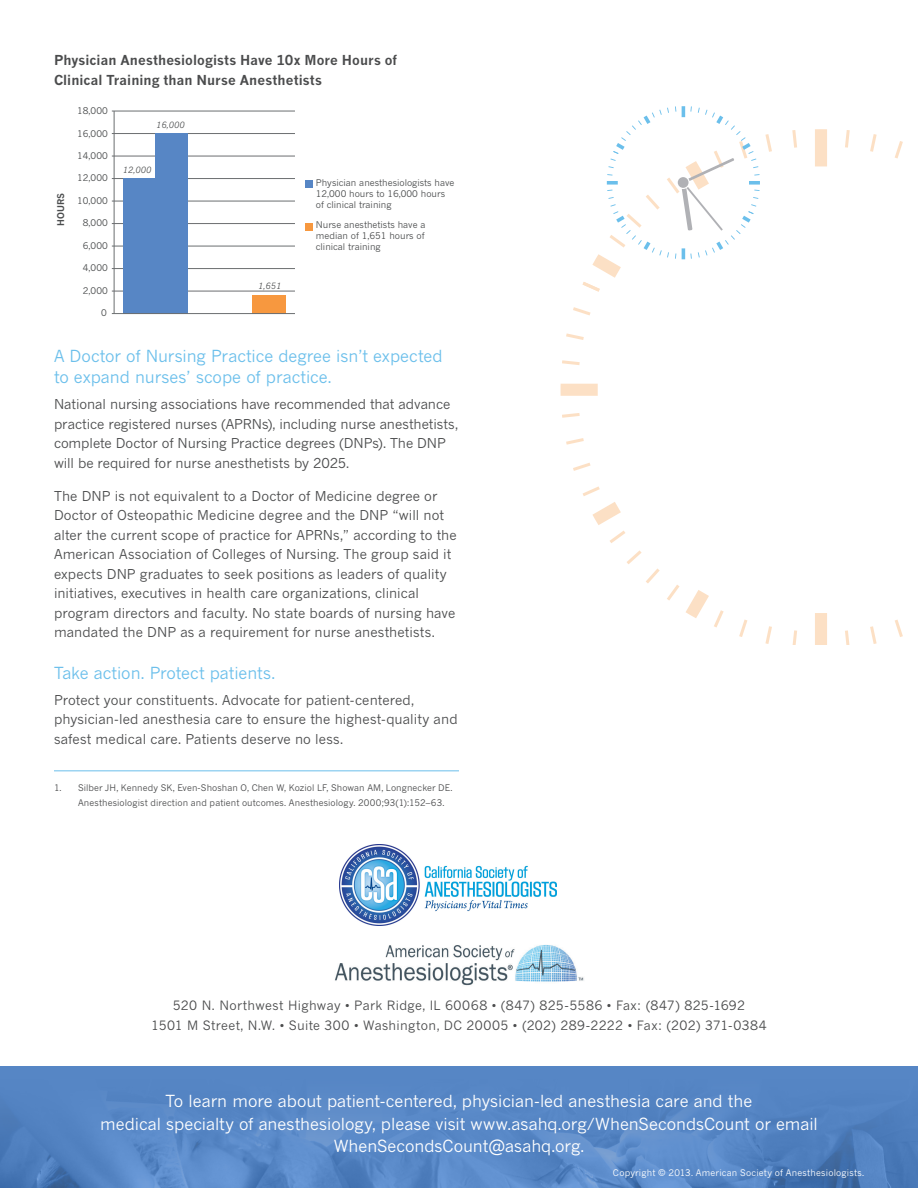
<style>
.page{position:relative;width:918px;height:1188px;background:#fff}
.page>*{position:absolute;margin:0;border:0;box-sizing:border-box;transform-origin:0 0}
.t1{font:16.5px/22.5px "News Gothic CE";letter-spacing:-.005em;color:#fff;text-align:center}
.t2{font:16.5px/21px "News Gothic CE";letter-spacing:-.005em;color:#6bbfeb}
.t3{font:13.5px/19.5px "News Gothic CE";letter-spacing:.005em;color:#4b4c4d}
.t4{font:700 13.5px/19.5px "News Gothic CE";letter-spacing:.005em;color:#4b4c4d}
.t5{font:12.75px/21px "News Gothic CE";letter-spacing:.025em;color:#4b4c4d;text-align:center}
.t6{font:9.15px/10.9px "News Gothic CE";color:#4b4d4e}
.t7{font:700 9.15px "News Gothic";color:#4b4d4e}
.t8{font:9px/15px "News Gothic CE";letter-spacing:.01em;color:#4b4c4d}
.t9{font:9px "News Gothic CE";letter-spacing:.02em;color:#fff}
.t10{font:italic 8.55px "News Gothic CE";color:#4b4d4e}
</style>
<div class="page">
<img style="left:0;top:1066px;width:918px;height:122px">
<hr style="left:112px;top:291px;width:183px;height:1px;background:#6b6e70">
<hr style="left:112px;top:268px;width:183px;height:1px;background:#6b6e70">
<hr style="left:112px;top:246px;width:183px;height:1px;background:#6b6e70">
<hr style="left:112px;top:223px;width:183px;height:1px;background:#6b6e70">
<hr style="left:112px;top:201px;width:183px;height:1px;background:#6b6e70">
<hr style="left:112px;top:178px;width:183px;height:1px;background:#6b6e70">
<hr style="left:112px;top:156px;width:183px;height:1px;background:#6b6e70">
<hr style="left:112px;top:133px;width:183px;height:1px;background:#6b6e70">
<hr style="left:112px;top:111px;width:183px;height:1px;background:#6b6e70">
<hr style="left:114px;top:111px;width:1px;height:203px;background:#6b6e70">
<div style="left:124px;top:179px;width:32px;height:135px;background:#5786c5"></div>
<div style="left:155px;top:134px;width:32px;height:180px;background:#5786c5"></div>
<div style="left:252px;top:295px;width:34px;height:19px;background:#f7983f"></div>
<div style="left:305px;top:223px;width:8px;height:8px;background:#f7983f"></div>
<div style="left:305px;top:180px;width:8px;height:8px;background:#5786c5"></div>
<hr style="left:112px;top:313px;width:183px;height:1px;background:#6b6e70">
<svg style="left:561px;top:384px;width:37px;height:12px"></svg>
<svg style="left:592px;top:502px;width:29px;height:23px"></svg>
<svg style="left:815px;top:613px;width:12px;height:31px"></svg>
<svg style="left:815px;top:129px;width:12px;height:37px"></svg>
<svg style="left:845px;top:630px;width:5px;height:14px"></svg>
<svg style="left:792px;top:130px;width:5px;height:18px"></svg>
<svg style="left:870px;top:626px;width:7px;height:18px"></svg>
<svg style="left:895px;top:620px;width:8px;height:17px"></svg>
<svg style="left:573px;top:307px;width:18px;height:8px"></svg>
<svg style="left:566px;top:333px;width:18px;height:7px"></svg>
<svg style="left:562px;top:360px;width:18px;height:5px"></svg>
<svg style="left:562px;top:413px;width:18px;height:5px"></svg>
<svg style="left:566px;top:438px;width:18px;height:7px"></svg>
<svg style="left:573px;top:463px;width:18px;height:8px"></svg>
<svg style="left:583px;top:486px;width:17px;height:10px"></svg>
<svg style="left:610px;top:531px;width:15px;height:12px"></svg>
<svg style="left:627px;top:550px;width:33px;height:33px"></svg>
<svg style="left:667px;top:585px;width:13px;height:16px"></svg>
<svg style="left:686px;top:590px;width:38px;height:37px"></svg>
<svg style="left:895px;top:141px;width:8px;height:18px"></svg>
<svg style="left:739px;top:620px;width:8px;height:17px"></svg>
<svg style="left:870px;top:134px;width:7px;height:18px"></svg>
<svg style="left:765px;top:626px;width:7px;height:18px"></svg>
<svg style="left:845px;top:130px;width:5px;height:18px"></svg>
<svg style="left:792px;top:630px;width:5px;height:14px"></svg>
<svg style="left:583px;top:106px;width:189px;height:186px"></svg>
<hr style="left:54px;top:770px;width:405px;height:1px;background:#6bbfeb">
<img style="left:335px;top:945px;width:249px;height:41px">
<img style="left:340px;top:845px;width:217px;height:80px">
<p class="t4" style="left:54px;top:50px;width:345px">Physician Anesthesiologists Have 10x More Hours of<br>Clinical Training than N urse Anesthetists</p>
<p class="t7" style="left:55px;top:226px;width:34px;rotate:-90deg">HOURS</p>
<p class="t6" style="left:77px;top:105px;width:32px">18,000</p>
<p class="t6" style="left:77px;top:128px;width:32px">16,000</p>
<p class="t6" style="left:77px;top:150px;width:32px">14,000</p>
<p class="t6" style="left:77px;top:173px;width:32px">12,000</p>
<p class="t6" style="left:77px;top:195px;width:32px">10,000</p>
<p class="t6" style="left:83px;top:217px;width:26px">8,000</p>
<p class="t6" style="left:83px;top:240px;width:26px">6,000</p>
<p class="t6" style="left:83px;top:262px;width:26px">4,000</p>
<p class="t6" style="left:83px;top:285px;width:26px">2,000</p>
<p class="t6" style="left:101px;top:307px;width:7px">0</p>
<p class="t10" style="left:156px;top:120px;width:30px">16,000</p>
<p class="t10" style="left:123px;top:165px;width:30px">12,000</p>
<p class="t10" style="left:258px;top:280px;width:25px">1,651</p>
<p class="t6" style="left:316px;top:178px;width:140px">Physician anesthesiologists have<br>12,000 hours to 16,000 hours of clinical training</p>
<p class="t6" style="left:316px;top:219px;width:111px;text-align:justify">Nurse anesthetists have a median of 1,651 hours of clinical training</p>
<p class="t2" style="left:54px;top:346px;width:390px">A Doctor of Nursing Practice degree isn’t expected to expand nurses’ scope of practice.</p>
<p class="t3" style="left:54px;top:395px;width:406px">National nursing associations have recommended that advance practice registered nurses (APRNs), including nurse anesthetists, complete Doctor of Nursing Practice degrees (DNPs). The DNP will be required for nurse anesthetists by 2025.</p>
<p class="t3" style="left:54px;top:486px;width:404px">The DNP is not equivalent to a Doctor of Medicine degree or Doctor of Osteopathic Medicine degree and the DNP “will not alter the current scope of practice for APRNs,” according to the American Association of Colleges of Nursing. The group said it expects DNP graduates to seek positions as leaders of quality initiatives, executives in health care organizations, clinical program directors and faculty. No state boards of nursing have mandated the DNP as a requirement for nurse anesthetists.</p>
<p class="t2" style="left:54px;top:662px;width:223px">Take action. Protect patients.</p>
<p class="t3" style="left:54px;top:690px;width:405px">Protect your constituents. Advocate for patient-centered, physician-led anesthesia care to ensure the highest-quality and safest medical care. Patients deserve no less.</p>
<p class="t8" style="left:78px;top:781px;width:376px;text-indent:-24px">1. Silber JH, Kennedy SK, Even-Shoshan O, Chen W, Koziol LF, Showan AM, Longnecker DE.<br>Anesthesiologist direction and patient outcomes. Anesthesiology. 2000;93(1):152–63.</p>
<p class="t5" style="left:151px;top:994px;width:617px">520 N. Northwest Highway • Park Ridge, IL 60068 • (847) 825-5586 • Fax: (847) 825-1692<br>1501 M Street, N.W. • Suite 300 • Washington, DC 20005 • (202) 289-2222 • Fax: (202) 371-0384</p>
<p class="t1" style="left:100px;top:1090px;width:719px">To learn more about patient-centered, physician-led anesthesia care and the<br>medical specialty of anesthesiology, please visit www.asahq.org/WhenSecondsCount or email<br>WhenSecondsCount@asahq.org.</p>
<p class="t9" style="left:613px;top:1167px;width:253px">Copyright © 2013. American Society of Anesthesiologists.</p>
</div>
